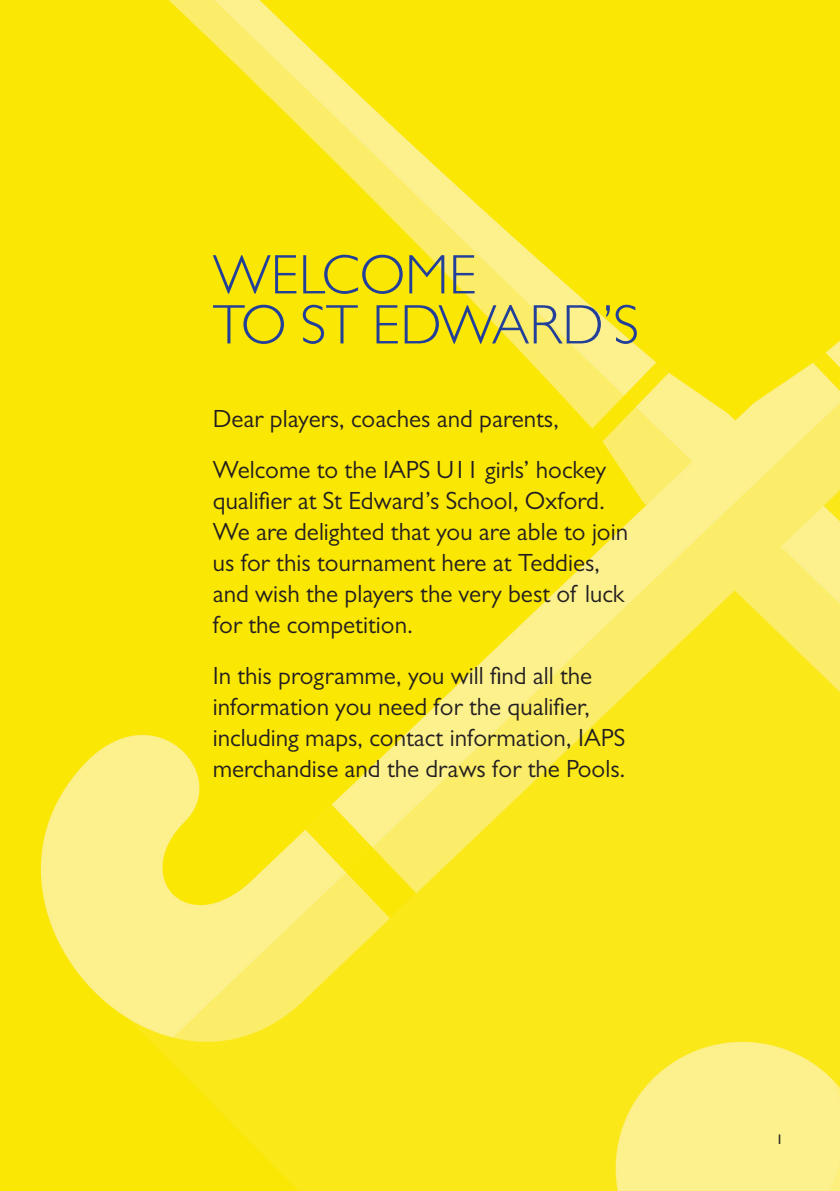
<style>
.page{position:relative;width:840px;height:1191px;background:#fff}
.page>*{position:absolute;margin:0;border:0;box-sizing:border-box;transform-origin:0 0}
.t1{font:300 56px/50px "Gill Sans MT Pro";color:#223f99}
.t2{font:25px/31px "Gill Sans MT Pro";color:#231f20}
.t3{font:500 14px "Gill Sans MT Pro";color:#231f20}
</style>
<div class="page">
<img style="left:0;top:0;width:839px;height:1191px">
<h1 class="t1" style="left:213px;top:249px;width:427px">WELCOME<br>TO ST EDWARD’S</h1>
<p class="t2" style="left:213px;top:393px;width:395px;line-height:50.8px">Dear players, coaches and parents,<br>Welcome to the IAPS U11 girls’ hockey</p>
<p class="t2" style="left:213px;top:484px;width:416px">qualifier at St Edward’s School, Oxford.<br>We are delighted that you are able to join us for this tournament here at Teddies, and wish the players the very best of luck for the competition.</p>
<p class="t2" style="left:213px;top:659px;width:414px">In this programme, you will find all the information you need for the qualifier, including maps, contact information, IAPS merchandise and the draws for the Pools.</p>
<p class="t3" style="left:775px;top:1130px;width:8px">1</p>
</div>
